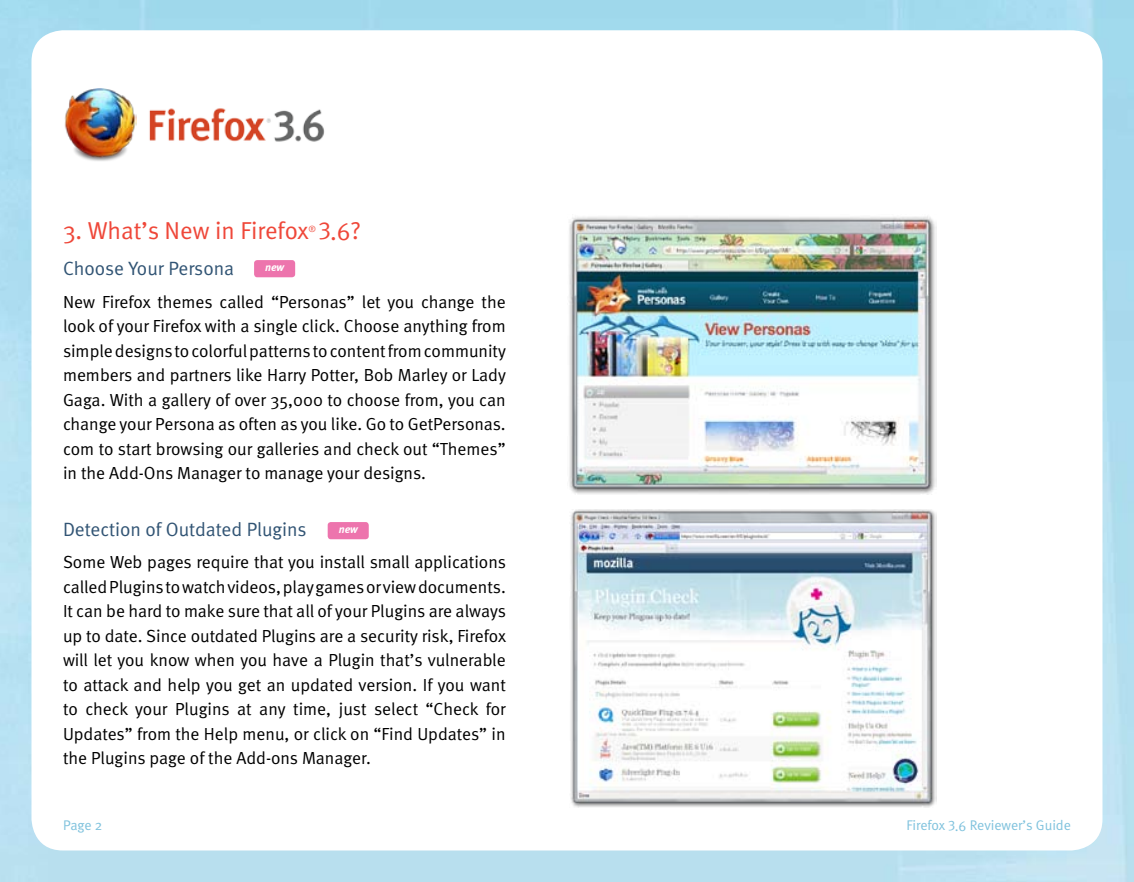
<style>
.page{position:relative;width:1134px;height:882px;background:#fff}
.page>*{position:absolute;margin:0;border:0;box-sizing:border-box;transform-origin:0 0}
.t1{font:24.5px "Meta Normal";color:#ef4739}
.t2{font:19.25px "Meta Normal";color:#315474}
.t3{font:17.5px/24.5px "Meta Normal";color:#000;text-align:justify}
.t4{font:14px "Meta Normal";color:#7fc2dd}
.t5{font:italic 700 11.03px "Meta";letter-spacing:-.005em;color:#fff}
.t6{font:8.75px "Meta Normal";color:#ef4739}
</style>
<div class="page">
<img style="left:0;top:0;width:1134px;height:882px">
<div style="left:32px;top:30px;width:1070px;height:820px;background:#fff;border-radius:32px"></div>
<img style="left:149px;top:108px;width:176px;height:34px">
<img style="left:64px;top:88px;width:72px;height:73px">
<img style="left:570px;top:509px;width:366px;height:298px">
<div style="left:254px;top:260px;width:41px;height:17px;background:#ed74ad;border-radius:3px"></div>
<img style="left:569px;top:216px;width:368px;height:279px">
<div style="left:328px;top:522px;width:41px;height:17px;background:#ed74ad;border-radius:3px"></div>
<h1 class="t1" style="left:63px;top:216px;width:300px">3. What’s New in Firefox 3.6?</h1>
<p class="t6" style="left:309px;top:224px;width:9px">®</p>
<p class="t2" style="left:63px;top:258px;width:173px">Choose Your Persona</p>
<p class="t3" style="left:63px;top:289px;width:444px">New Firefox themes called “Personas” let you change the look of your Firefox with a single click. Choose anything from simple designs to colorful patterns to content from community members and partners like Harry Potter, Bob Marley or Lady Gaga. With a gallery of over 35,000 to choose from, you can change your Persona as often as you like. Go to GetPersonas. com to start browsing our galleries and check out “Themes” in the Add-Ons Manager to manage your designs.</p>
<p class="t2" style="left:63px;top:518px;width:245px">Detection of Outdated Plugins</p>
<p class="t3" style="left:63px;top:550px;width:445px">Some Web pages require that you install small applications called Plugins to watch videos, play games or view documents.<br>It can be hard to make sure that all of your Plugins are always up to date. Since outdated Plugins are a security risk, Firefox will let you know when you have a Plugin that’s vulnerable to attack and help you get an updated version. If you want to check your Plugins at any time, just select “Check for Updates” from the Help menu, or click on “Find Updates” in the Plugins page of the Add-ons Manager.</p>
<p class="t5" style="left:265px;top:261px;width:21px">new</p>
<p class="t5" style="left:339px;top:523px;width:21px">new</p>
<p class="t4" style="left:63px;top:817px;width:41px">Page 2</p>
<p class="t4" style="left:906px;top:817px;width:166px">Firefox 3.6 Reviewer’s Guide</p>
</div>
